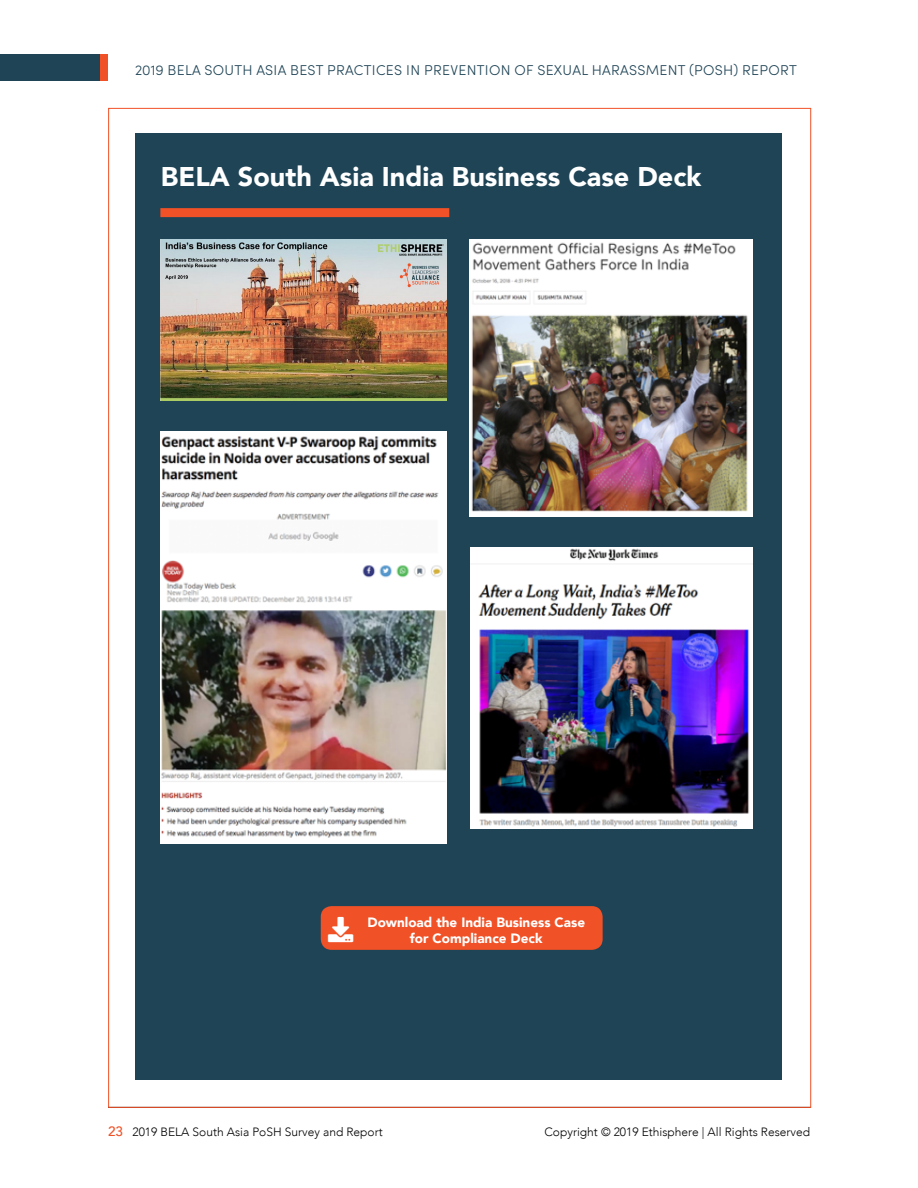
<style>
.page{position:relative;width:918px;height:1188px;background:#fff}
.page>*{position:absolute;margin:0;border:0;box-sizing:border-box;transform-origin:0 0}
.t1{font:900 27px "Avenir";color:#fff}
.t2{font:300 14.25px "Sofia Pro";letter-spacing:.02em;color:#1f4456}
.t3{font:900 13.5px/16.2px "Avenir";color:#fff;text-align:center}
.t4{font:300 12px "Avenir";color:#000}
.s1{font-weight:500;font-size:13.5px;color:#f05126}
</style>
<div class="page">
<div style="left:135px;top:134px;width:647px;height:946px;background:#1f4456"></div>
<div style="left:160px;top:208px;width:289px;height:9px;background:#f05126"></div>
<div style="left:0;top:54px;width:108px;height:27px;background:#1f4456"></div>
<div style="left:101px;top:54px;width:7px;height:27px;background:#f05126"></div>
<img style="left:161px;top:431px;width:286px;height:413px">
<img style="left:161px;top:240px;width:286px;height:160px">
<img style="left:470px;top:240px;width:282px;height:276px">
<img style="left:470px;top:547px;width:283px;height:281px">
<div style="left:321px;top:906px;width:282px;height:44px;background:#f05126;border-radius:11px"></div>
<p class="t2" style="left:135px;top:60px;width:663px">2019 BELA SOUTH ASIA BEST PRACTICES IN PREVENTION OF SEXUAL HARASSMENT (POSH) REPORT</p>
<h1 class="t1" style="left:161px;top:153px;width:542px">BELA South Asia India Business Case Deck</h1>
<p class="t3" style="left:367px;top:913px;width:219px">Download the India Business Case for Compliance Deck</p>
<p class="t4" style="left:108px;top:1124px;width:276px"><span class="s1">23</span> 2019 BELA South Asia PoSH Survey and Report</p>
<p class="t4" style="left:545px;top:1124px;width:267px">Copyright © 2019 Ethisphere | All Rights Reserved</p>
</div>
